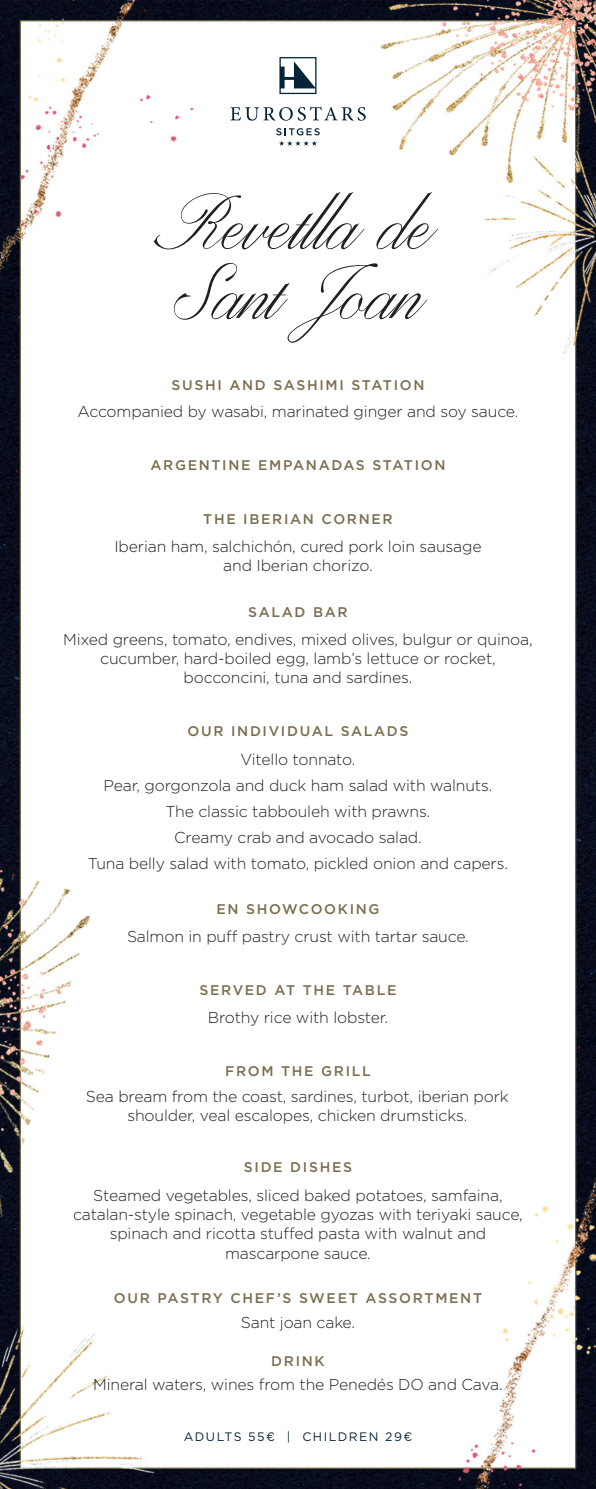
<style>
.page{position:relative;width:596px;height:1489px;background:#fff}
.page>*{position:absolute;margin:0;border:0;box-sizing:border-box;transform-origin:0 0}
.t1{font:73.5px/70px "ED Fayetteville Script";letter-spacing:.005em;color:#231f20}
.t2{font:300 15.75px/19.2px "Gotham";letter-spacing:-.01em;color:#231f20;text-align:center}
.t3{font:500 14px "Gotham";letter-spacing:.12em;color:#7a6e4e}
.t4{font:12.25px "Gotham";letter-spacing:.12em;color:#052438}
</style>
<div class="page">
<img style="left:0;top:0;width:595px;height:1488px">
<svg style="left:279px;top:57px;width:37px;height:37px"></svg>
<svg style="left:230px;top:107px;width:135px;height:14px"></svg>
<svg style="left:279px;top:141px;width:38px;height:5px"></svg>
<svg style="left:276px;top:128px;width:43px;height:7px"></svg>
<h1 class="t1" style="left:163px;top:194px;width:271px">Revetlla de<br>Sant Joan</h1>
<p class="t3" style="left:171px;top:375px;width:254px">SUSHI AND SASHIMI STATION</p>
<p class="t2" style="left:77px;top:401px;width:442px">Accompanied by wasabi, marinated ginger and soy sauce.</p>
<p class="t3" style="left:150px;top:455px;width:296px">ARGENTINE EMPANADAS STATION</p>
<p class="t3" style="left:203px;top:509px;width:191px">THE IBERIAN CORNER</p>
<p class="t2" style="left:114px;top:536px;width:368px">Iberian ham, salchichón, cured pork loin sausage and Iberian chorizo.</p>
<p class="t3" style="left:248px;top:602px;width:101px">SALAD BAR</p>
<p class="t2" style="left:63px;top:629px;width:470px">Mixed greens, tomato, endives, mixed olives, bulgur or quinoa, cucumber, hard-boiled egg, lamb’s lettuce or rocket, bocconcini, tuna and sardines.</p>
<p class="t3" style="left:187px;top:721px;width:222px">OUR INDIVIDUAL SALADS</p>
<p class="t2" style="left:88px;top:746px;width:421px;line-height:25.9px">Vitello tonnato.<br>Pear, gorgonzola and duck ham salad with walnuts.<br>The classic tabbouleh with prawns.<br>Creamy crab and avocado salad.<br>Tuna belly salad with tomato, pickled onion and capers.</p>
<p class="t3" style="left:216px;top:899px;width:165px">EN SHOWCOOKING</p>
<p class="t2" style="left:127px;top:926px;width:343px">Salmon in puff pastry crust with tartar sauce.</p>
<p class="t3" style="left:199px;top:980px;width:198px">SERVED AT THE TABLE</p>
<p class="t2" style="left:208px;top:1007px;width:182px">Brothy rice with lobster.</p>
<p class="t3" style="left:225px;top:1061px;width:147px">FROM THE GRILL</p>
<p class="t2" style="left:86px;top:1085px;width:424px">Sea bream from the coast, sardines, turbot, iberian pork shoulder, veal escalopes, chicken drumsticks.</p>
<p class="t3" style="left:244px;top:1157px;width:110px">SIDE DISHES</p>
<p class="t2" style="left:73px;top:1185px;width:451px">Steamed vegetables, sliced baked potatoes, samfaina, catalan-style spinach, vegetable gyozas with teriyaki sauce, spinach and ricotta stuffed pasta with walnut and mascarpone sauce.</p>
<p class="t3" style="left:114px;top:1289px;width:369px">OUR PASTRY CHEF’S SWEET ASSORTMENT</p>
<p class="t2" style="left:241px;top:1311px;width:116px">Sant joan cake.</p>
<p class="t3" style="left:271px;top:1351px;width:55px">DRINK</p>
<p class="t2" style="left:93px;top:1374px;width:410px">Mineral waters, wines from the Penedés DO and Cava.</p>
<p class="t4" style="left:184px;top:1428px;width:230px">ADULTS 55€ | CHILDREN 29€</p>
</div>
